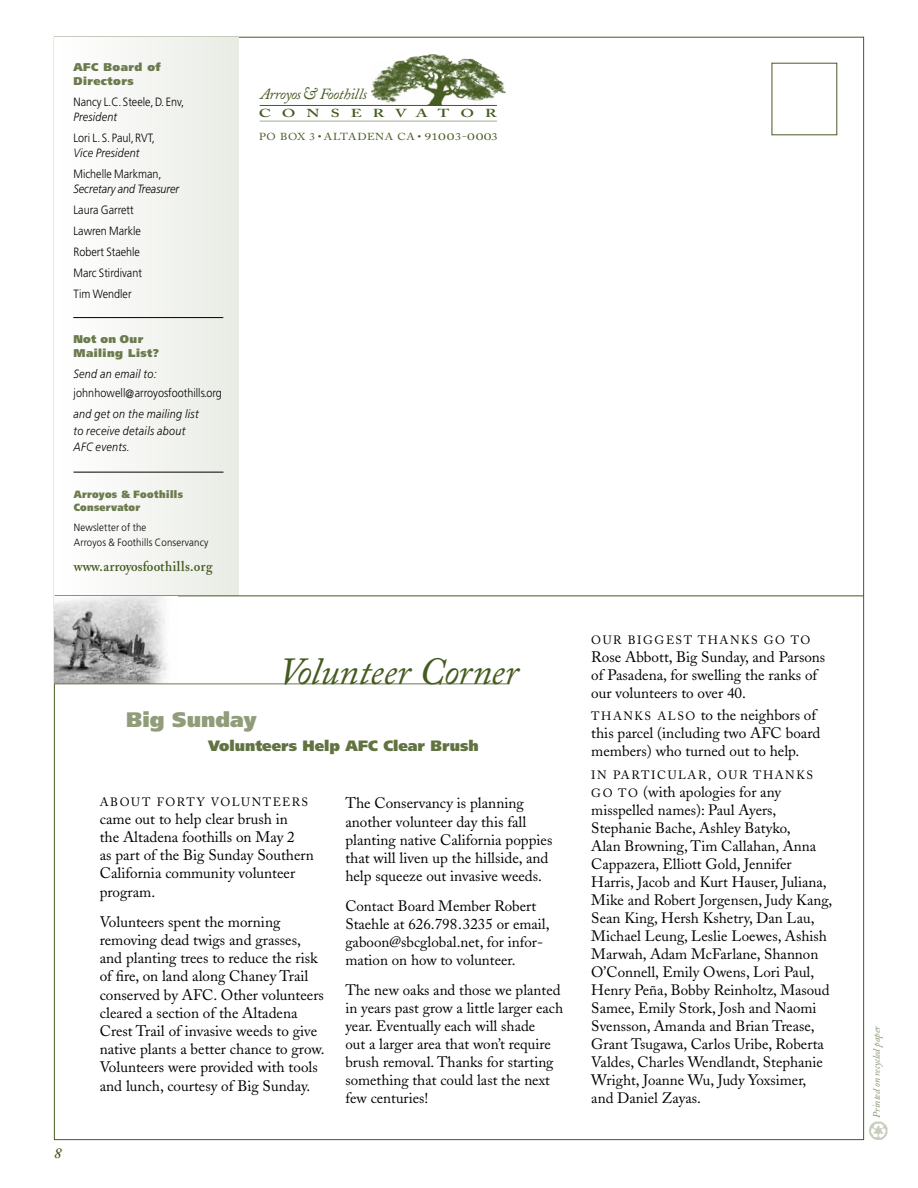
<style>
.page{position:relative;width:918px;height:1188px;background:#fff}
.page>*{position:absolute;margin:0;border:0;box-sizing:border-box;transform-origin:0 0}
.t1{font:italic 38.1px "Adobe Caslon";color:#455a21}
.t2{font:900 21px "Frutiger";color:#909c7a}
.t3{font:italic 15.3px "Adobe Caslon";letter-spacing:-.02em;color:#455a21}
.t4{font:15.15px/18.1px "Adobe Caslon";color:#000}
.t5{font:15px/18px "Adobe Caslon";color:#000}
.t6{font:900 15px "Frutiger";color:#617342}
.t7{font:italic 600 15px "Adobe Caslon";color:#455a21}
.t8{font:600 14.25px "Adobe Caslon";letter-spacing:.02em;color:#455a21;scale:.91 1}
.t9{font:300 12px/21px "Frutiger";color:#000;scale:.9 1}
.t10{font:italic 300 12px/16.5px "Frutiger";letter-spacing:.03em;color:#000;scale:.9 1}
.t11{font:12px "Adobe Caslon";letter-spacing:.445em;color:#000}
.t12{font:italic 300 12px "Frutiger";color:#000;scale:.9 1}
.t13{font:600 11.55px "Adobe Caslon";letter-spacing:.675em;color:#455a21;scale:1.4 1}
.t14{font:900 11.25px/13.5px "Frutiger";letter-spacing:.04em;color:#6b7b4e}
.t15{font:300 10.5px/15px "Frutiger";letter-spacing:.02em;color:#000;scale:.91 1}
.t16{font:900 10.5px/13.5px "Frutiger";letter-spacing:.03em;color:#6b7b4e;scale:.91 1}
.t17{font:10.05px "Adobe Caslon";letter-spacing:.04em;color:#455a21;scale:1.11 1}
.t18{font:italic 9.75px "Adobe Caslon";color:#7d8c64}
.s1{font-size:16.95px}
.s2{font-size:9.45px}
.s3{font-size:12px}
.s4{font-size:15.15px}
</style>
<div class="page">
<div style="left:54px;top:38px;width:184px;height:558px;background:#f4f6f2"></div>
<hr style="left:55px;top:596px;width:808px;height:1px;background:#455a21">
<img style="left:869px;top:1122px;width:18px;height:18px">
<img style="left:55px;top:597px;width:112px;height:86px">
<hr style="left:54px;top:684px;width:456px;height:1px;background:#6b7b4e">
<img style="left:371px;top:54px;width:135px;height:51px">
<hr style="left:260px;top:121px;width:237px;height:1px;background:#a2ad90">
<hr style="left:260px;top:105px;width:237px;height:1px;background:#455a21">
<hr style="left:73px;top:317px;width:150px;height:1px;background:#000">
<hr style="left:74px;top:472px;width:150px;height:1px;background:#000">
<p class="t14" style="left:74px;top:60px;width:89px">AFC Board of<br>Directors</p>
<p class="t9" style="left:74px;top:91px;width:124px">Nancy L. C. Steele, D. Env,</p>
<p class="t10" style="left:74px;top:108px;width:50px">President</p>
<p class="t9" style="left:74px;top:127px;width:92px">Lori L. S. Paul, RVT,</p>
<p class="t10" style="left:74px;top:144px;width:75px">Vice President</p>
<p class="t9" style="left:74px;top:163px;width:99px">Michelle Markman,</p>
<p class="t12" style="left:74px;top:182px;width:119px">Secretary and Treasurer</p>
<p class="t9" style="left:74px;top:199px;width:78px">Laura Garrett<br>Lawren Markle<br>Robert Staehle<br>Marc Stirdivant<br>Tim Wendler</p>
<p class="t14" style="left:74px;top:333px;width:87px">Not on Our<br>Mailing List?</p>
<p class="t10" style="left:74px;top:366px;width:94px">Send an email to:</p>
<p class="t9" style="left:74px;top:383px;width:166px">johnhowell@arroyosfoothills.org</p>
<p class="t10" style="left:74px;top:406px;width:141px">and get on the mailing list to receive details about<br>AFC events.</p>
<p class="t16" style="left:74px;top:487px;width:122px">Arroyos &amp; Foothills<br>Conservator</p>
<p class="t15" style="left:74px;top:520px;width:150px">Newsletter of the<br>Arroyos &amp; Foothills Conservancy</p>
<p class="t8" style="left:74px;top:558px;width:154px">www.arroyosfoothills.org</p>
<p class="t3" style="left:260px;top:85px;width:108px">Arroyos<span class="s1">&amp;</span> Foothills</p>
<p class="t13" style="left:259px;top:106px;width:172px">Conservator</p>
<p class="t17" style="left:259px;top:131px;width:217px">PO Box 3 • Altadena Ca • 91003<span class="s2">-</span>0003</p>
<p class="t7" style="left:54px;top:1145px;width:9px">8</p>
<h2 class="t2" style="left:126px;top:706px;width:132px">Big Sunday</h2>
<h1 class="t1" style="left:279px;top:650px;width:241px">Volunteer Corner</h1>
<p class="t6" style="left:208px;top:737px;width:272px">Volunteers Help AFC Clear Brush</p>
<p class="t11" style="left:100px;top:795px;width:210px">Abou t f ort y volu nt eers</p>
<p class="t4" style="left:100px;top:810px;width:216px">came out to help clear brush in<br>the Altadena foothills on May 2<br>as part of the Big Sunday Southern<br>California community volunteer program.</p>
<p class="t4" style="left:100px;top:913px;width:226px">Volunteers spent the morning removing dead twigs and grasses, and planting trees to reduce the risk of fire, on land along Chaney Trail conserved by AFC. Other volunteers cleared a section of the Altadena Crest Trail of invasive weeds to give native plants a better chance to grow.<br>Volunteers were provided with tools and lunch, courtesy of Big Sunday.</p>
<p class="t4" style="left:345px;top:794px;width:209px">The Conservancy is planning another volunteer day this fall planting native California poppies that will liven up the hillside, and help squeeze out invasive weeds.</p>
<p class="t5" style="left:345px;top:897px;width:206px">Contact Board Member Robert<br>Staehle at 626.798.3235 or email, gaboon@sbcglobal.net, for infor&shy;mation on how to volunteer.</p>
<p class="t5" style="left:345px;top:981px;width:219px">The new oaks and those we planted in years past grow a little larger each year. Eventually each will shade<br>out a larger area that won’t require brush removal. Thanks for starting something that could last the next few centuries!</p>
<p class="t11" style="left:591px;top:633px;width:221px">Ou r biggest t hanks go to</p>
<p class="t4" style="left:591px;top:648px;width:236px">Rose Abbott, Big Sunday, and Parsons of Pasadena, for swelling the ranks of our volunteers to over 40.</p>
<p class="t4" style="left:591px;top:706px;width:231px"><span class="s3">Tha n k s a l s o</span> to the neighbors of this parcel (including two AFC board members) who turned out to help.</p>
<p class="t11" style="left:591px;top:768px;width:223px">Inparticular, our thanks</p>
<p class="t5" style="left:591px;top:783px;width:243px"><span class="s3">g o t o</span> <span class="s4">(with</span> apologies for any misspelled names): Paul Ayers, Stephanie Bache, Ashley Batyko,<br>Alan Browning, Tim Callahan, Anna Cappazera, Elliott Gold, Jennifer Harris, Jacob and Kurt Hauser, Juliana, Mike and Robert Jorgensen, Judy Kang, Sean King, Hersh Kshetry, Dan Lau, Michael Leung, Leslie Loewes, Ashish Marwah, Adam McFarlane, Shannon O’Connell, Emily Owens, Lori Paul, Henry Peña, Bobby Reinholtz, Masoud Samee, Emily Stork, Josh and Naomi Svensson, Amanda and Brian Trease, Grant Tsugawa, Carlos Uribe, Roberta Valdes, Charles Wendlandt, Stephanie Wright, Joanne Wu, Judy Yoxsimer,<br>and Daniel Zayas.</p>
<p class="t18" style="left:871px;top:1118px;width:93px;rotate:-90deg">Printed on recycled paper</p>
</div>
